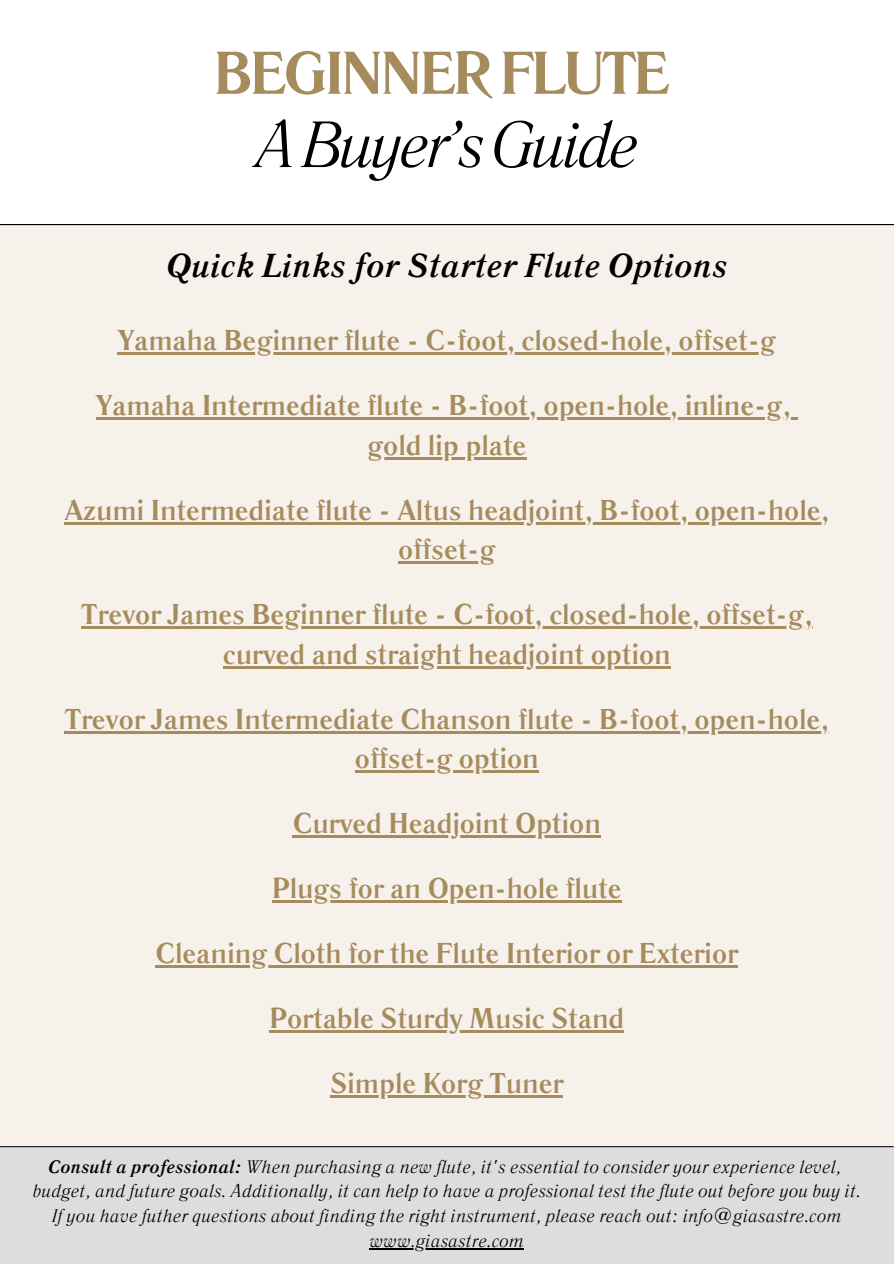
<style>
.page{position:relative;width:894px;height:1264px;background:#fff}
.page>*{position:absolute;margin:0;border:0;box-sizing:border-box;transform-origin:0 0}
.t1{font:italic 65.1px "Literaturnaya";letter-spacing:-.07em;color:#000}
.t2{font:700 60.15px "Literaturnaya";letter-spacing:-.055em;color:#a68b5c}
.t3{font:italic 700 33px "Literaturnaya";color:#000}
.t4{font:700 28.5px "Literaturnaya";color:#a68b5c}
.t5{font:italic 18px/24.8px "Literaturnaya";color:#000;text-align:center}
.s1{font-weight:700}
</style>
<div class="page">
<div style="left:0;top:0;width:893px;height:1263px;background:#f6f1eb"></div>
<div style="left:0;top:0;width:893px;height:224px;background:#fff"></div>
<hr style="left:0;top:224px;width:893px;height:1px;background:#000">
<div style="left:0;top:1148px;width:893px;height:115px;background:#dcdddf"></div>
<hr style="left:0;top:1146px;width:893px;height:1px;background:#000">
<hr style="left:81px;top:626px;width:731px;height:2px;background:#a68b5c">
<hr style="left:223px;top:666px;width:447px;height:2px;background:#a68b5c">
<hr style="left:65px;top:731px;width:763px;height:2px;background:#a68b5c">
<hr style="left:355px;top:770px;width:183px;height:2px;background:#a68b5c">
<hr style="left:269px;top:1030px;width:355px;height:2px;background:#a68b5c">
<hr style="left:64px;top:522px;width:764px;height:2px;background:#a68b5c">
<hr style="left:398px;top:561px;width:97px;height:2px;background:#a68b5c">
<hr style="left:118px;top:352px;width:657px;height:3px;background:#a68b5c">
<hr style="left:96px;top:417px;width:694px;height:3px;background:#a68b5c">
<svg style="left:790px;top:417px;width:7px;height:3px"></svg>
<hr style="left:367px;top:457px;width:159px;height:2px;background:#a68b5c">
<hr style="left:330px;top:1095px;width:233px;height:2px;background:#a68b5c">
<hr style="left:293px;top:835px;width:307px;height:2px;background:#a68b5c">
<hr style="left:272px;top:900px;width:349px;height:2px;background:#a68b5c">
<hr style="left:156px;top:965px;width:581px;height:2px;background:#a68b5c">
<hr style="left:369px;top:1247px;width:155px;height:1px;background:#000">
<h1 class="t2" style="left:213px;top:38px;width:458px">BEGINNER FLUTE</h1>
<h2 class="t1" style="left:254px;top:107px;width:386px">A Buyer’s Guide</h2>
<h3 class="t3" style="left:166px;top:246px;width:563px">Quick Links for Starter Flute Options</h3>
<h4 class="t4" style="left:118px;top:324px;width:659px">Yamaha Beginner flute - C-foot, closed-hole, offset-g</h4>
<h4 class="t4" style="left:96px;top:389px;width:696px">Yamaha Intermediate flute - B-foot, open-hole, inline-g,</h4>
<h4 class="t4" style="left:367px;top:428px;width:160px">gold lip plate</h4>
<h4 class="t4" style="left:64px;top:493px;width:766px">Azumi Intermediate flute - Altus headjoint, B-foot, open-hole,</h4>
<h4 class="t4" style="left:398px;top:533px;width:99px">offset-g</h4>
<h4 class="t4" style="left:81px;top:598px;width:732px">Trevor James Beginner flute - C-foot, closed-hole, offset-g,</h4>
<h4 class="t4" style="left:223px;top:637px;width:449px">curved and straight headjoint option</h4>
<h4 class="t4" style="left:65px;top:702px;width:765px">Trevor James Intermediate Chanson flute - B-foot, open-hole,</h4>
<h4 class="t4" style="left:355px;top:741px;width:185px">offset-g option</h4>
<p class="t4" style="left:293px;top:806px;width:309px">Curved Headjoint Option</p>
<p class="t4" style="left:272px;top:871px;width:351px">Plugs for an Open-hole flute</p>
<p class="t4" style="left:156px;top:936px;width:583px">Cleaning Cloth for the Flute Interior or Exterior</p>
<h4 class="t4" style="left:269px;top:1001px;width:356px">Portable Sturdy Music Stand</h4>
<p class="t4" style="left:330px;top:1067px;width:234px">Simple Korg Tuner</p>
<p class="t5" style="left:33px;top:1154px;width:829px"><span class="s1">Consult a professional:</span> When purchasing a new flute, it's essential to consider your experience level, budget, and future goals. Additionally, it can help to have a professional test the flute out before you buy it.<br>If you have futher questions about finding the right instrument, please reach out: info@giasastre.com www.giasastre.com</p>
</div>
